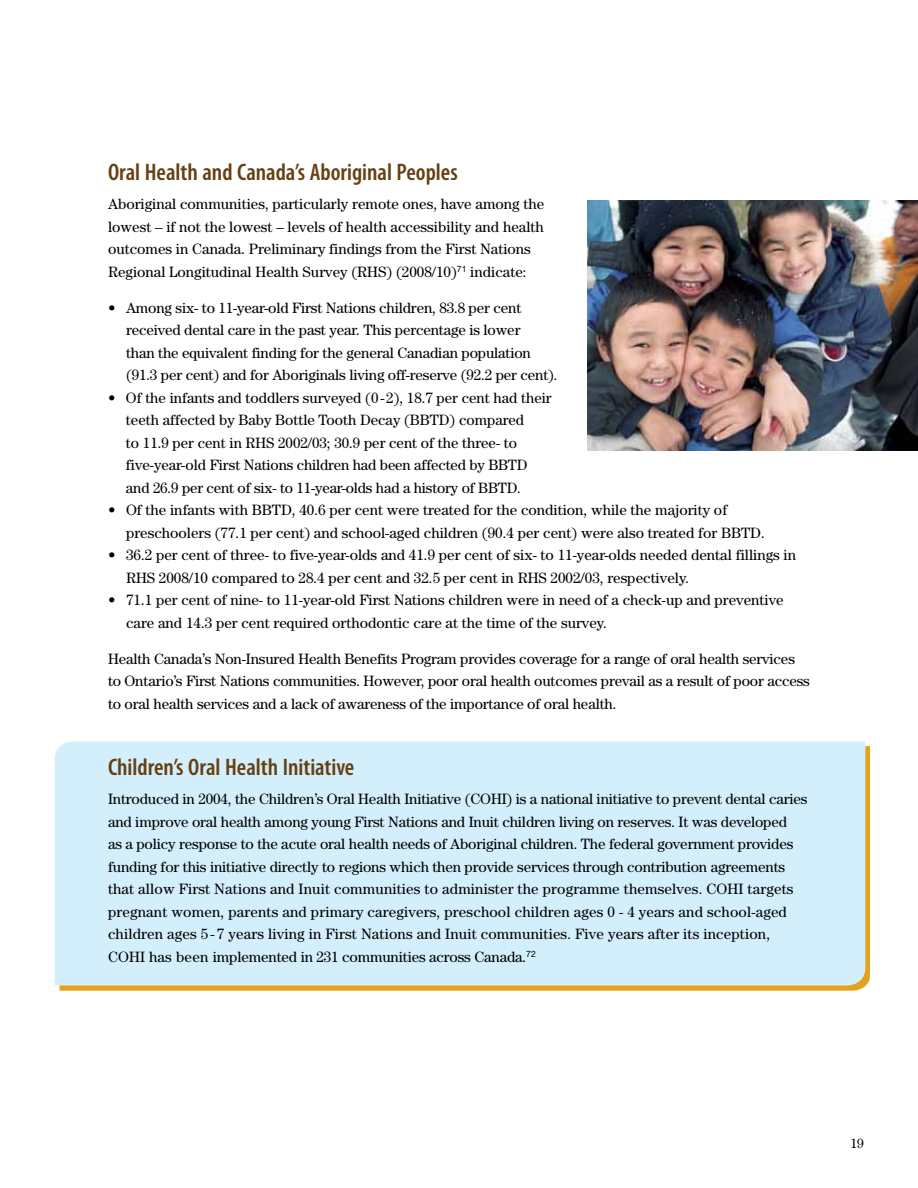
<style>
.page{position:relative;width:918px;height:1188px;background:#fff}
.page>*{position:absolute;margin:0;border:0;box-sizing:border-box;transform-origin:0 0}
.t1{font:600 condensed 24px "Myriad Pro";color:#654012}
.t2{font:15px/22.5px "Century";color:#000}
.t3{font:13.5px "Century";color:#000}
</style>
<div class="page">
<div style="left:59px;top:746px;width:811px;height:244px;background:#e4a11b"></div>
<div style="left:55px;top:741px;width:810px;height:245px;background:#d4effc"></div>
<img style="left:588px;top:201px;width:330px;height:249px">
<h1 class="t1" style="left:108px;top:157px;width:351px">Oral Health and Canada’s Aboriginal Peoples</h1>
<p class="t2" style="left:108px;top:193px;width:438px">Aboriginal communities, particularly remote ones, have among the lowest – if not the lowest – levels of health accessibility and health outcomes in Canada. Preliminary findings from the First Nations Regional Longitudinal Health Survey (RHS) (2008/10)<sup>71</sup> indicate:</p>
<p class="t2" style="left:126px;top:296px;width:433px;text-indent:-18px">• Among six- to 11-year-old First Nations children, 83.8 per cent received dental care in the past year. This percentage is lower<br>than the equivalent finding for the general Canadian population (91.3 per cent) and for Aboriginals living off-reserve (92.2 per cent).</p>
<p class="t2" style="left:126px;top:386px;width:427px;text-indent:-18px">• Of the infants and toddlers surveyed (0-2), 18.7 per cent had their teeth affected by Baby Bottle Tooth Decay (BBTD) compared<br>to 11.9 per cent in RHS 2002/03; 30.9 per cent of the three- to five-year-old First Nations children had been affected by BBTD and 26.9 per cent of six- to 11-year-olds had a history of BBTD.</p>
<p class="t2" style="left:126px;top:499px;width:640px;text-indent:-18px">• Of the infants with BBTD, 40.6 per cent were treated for the condition, while the majority of preschoolers (77.1 per cent) and school-aged children (90.4 per cent) were also treated for BBTD.</p>
<p class="t2" style="left:126px;top:544px;width:672px;text-indent:-18px">• 36.2 per cent of three- to five-year-olds and 41.9 per cent of six- to 11-year-olds needed dental fillings in<br>RHS 2008/10 compared to 28.4 per cent and 32.5 per cent in RHS 2002/03, respectively.</p>
<p class="t2" style="left:126px;top:589px;width:659px;text-indent:-18px">• 71.1 per cent of nine- to 11-year-old First Nations children were in need of a check-up and preventive care and 14.3 per cent required orthodontic care at the time of the survey.</p>
<p class="t2" style="left:108px;top:647px;width:703px">Health Canada’s Non-Insured Health Benefits Program provides coverage for a range of oral health services to Ontario’s First Nations communities. However, poor oral health outcomes prevail as a result of poor access to oral health services and a lack of awareness of the importance of oral health.</p>
<h1 class="t1" style="left:108px;top:752px;width:248px">Children’s Oral Health Initiative</h1>
<p class="t2" style="left:108px;top:787px;width:701px">Introduced in 2004, the Children’s Oral Health Initiative (COHI) is a national initiative to prevent dental caries and improve oral health among young First Nations and Inuit children living on reserves. It was developed<br>as a policy response to the acute oral health needs of Aboriginal children. The federal government provides funding for this initiative directly to regions which then provide services through contribution agreements that allow First Nations and Inuit communities to administer the programme themselves. COHI targets pregnant women, parents and primary caregivers, preschool children ages 0 - 4 years and school-aged children ages 5 - 7 years living in First Nations and Inuit communities. Five years after its inception, COHI has been implemented in 231 communities across Canada.<sup>72</sup></p>
<p class="t3" style="left:850px;top:1135px;width:15px">19</p>
</div>
